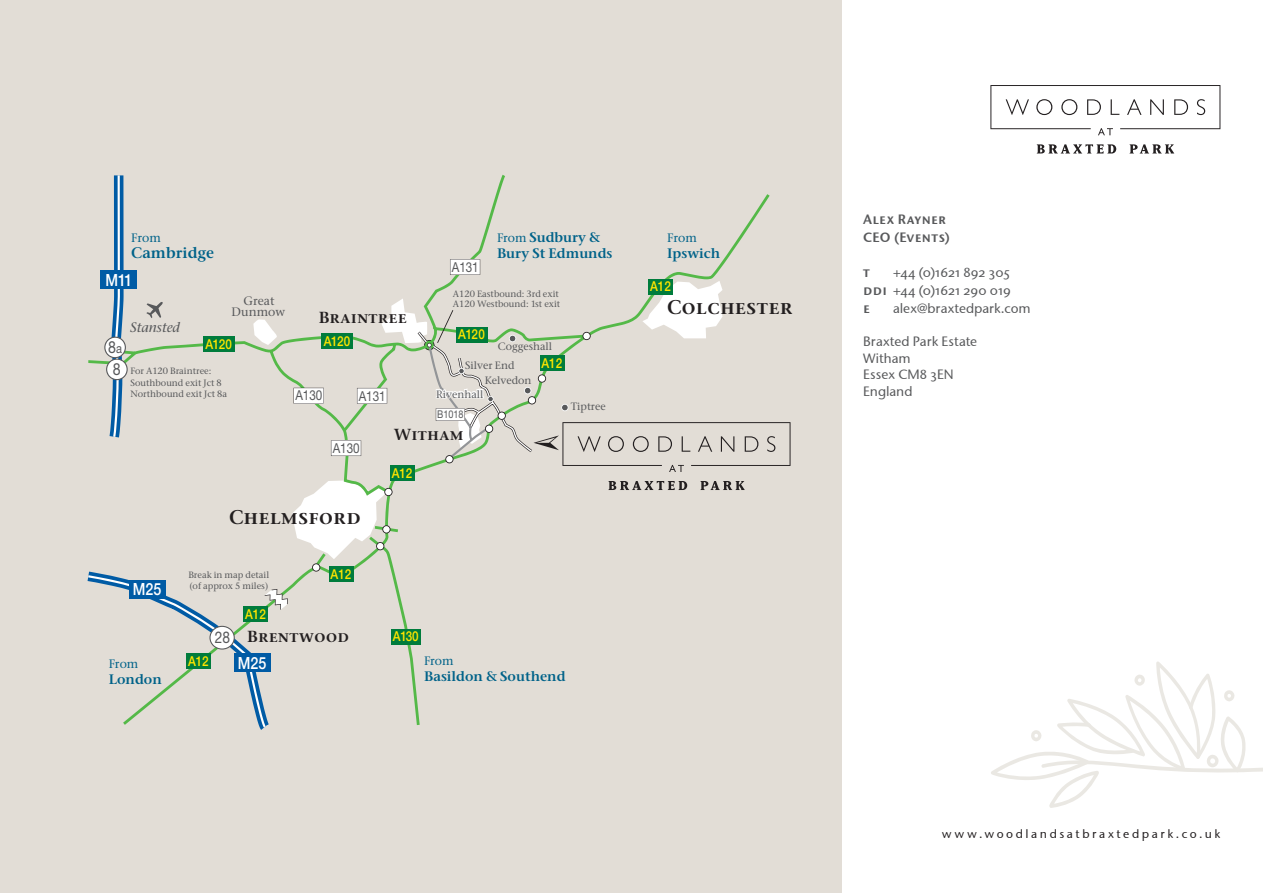
<style>
.page{position:relative;width:1263px;height:893px;background:#fff}
.page>*{position:absolute;margin:0;border:0;box-sizing:border-box;transform-origin:0 0}
.t1{font:19.8px "Stone Serif Sem SCITCTT Semi";color:#231f20}
.t2{font:500 16.8px "Helvetica Neue LT Std";color:#fff;scale:.85 1}
.t3{font:16.65px "Helvetica Neue LT Std";color:#58595b;scale:.85 1}
.t4{font:16.2px "Helvetica Neue LT Std";color:#58595b;scale:.85 1}
.t5{font:16.05px "Stone Serif Sem SCITCTT Semi";color:#231f20}
.t6{font:15.3px "Stone Serif Sem OSITCTT Semi";color:#006289}
.t7{font:13.65px/16px "Stone Serif Sem OSITCTT Semi";color:#006289}
.t8{font:500 13.65px "Helvetica Neue LT Std";color:#ffe500;scale:.85 1}
.t9{font:13.65px "Helvetica Neue LT Std";color:#58595b;scale:.85 1}
.t10{font:italic 13.65px "Stone Serif ITCTT Medium";color:#58595b}
.t11{font:13.5px/16.5px "Stone Sans OSITCTT Medium";color:#58595b;text-align:right}
.t12{font:13.5px/18px "Stone Sans Sem SCITCTT Semi";letter-spacing:.02em;color:#58595b}
.t13{font:12.15px "Stone Serif ITCTT Medium";color:#006289}
.t14{font:12.15px "Stone Serif ITCTT Medium";color:#58595b}
.t15{font:12px "Stone Sans OSITCTT Medium";letter-spacing:.215em;color:#231f20}
.t16{font:10.65px "Stone Serif ITCTT Medium";color:#58595b}
.t17{font:10.65px "Helvetica Neue LT Std";color:#58595b;scale:.85 1}
.t18{font:9.15px/11.4px "Stone Serif ITCTT Medium";color:#58595b}
.s1{font-family:"Stone Serif ITCTT Medium";font-size:12.15px}
.s2{font-size:13.05px}
.s3{font-family:"Stone Sans Sem SCITCTT Semi"}
</style>
<div class="page">
<div style="left:0;top:0;width:842px;height:893px;background:#e2ddd6"></div>
<svg style="left:269px;top:175px;width:501px;height:550px"></svg>
<svg style="left:88px;top:175px;width:178px;height:553px"></svg>
<div style="left:203px;top:336px;width:31px;height:16px;background:#007c3c"></div>
<div style="left:129px;top:580px;width:36px;height:18px;background:#005ba5"></div>
<svg style="left:209px;top:626px;width:26px;height:24px"></svg>
<div style="left:244px;top:606px;width:24px;height:16px;background:#007c3c"></div>
<div style="left:329px;top:566px;width:24px;height:15px;background:#007c3c"></div>
<div style="left:648px;top:279px;width:25px;height:15px;background:#007c3c"></div>
<svg style="left:292px;top:480px;width:101px;height:92px"></svg>
<div style="left:391px;top:629px;width:29px;height:15px;background:#007c3c"></div>
<div style="left:390px;top:465px;width:25px;height:15px;background:#007c3c"></div>
<svg style="left:104px;top:337px;width:24px;height:43px"></svg>
<svg style="left:294px;top:388px;width:30px;height:15px"></svg>
<div style="left:186px;top:653px;width:25px;height:16px;background:#007c3c"></div>
<div style="left:234px;top:654px;width:37px;height:18px;background:#005ba5"></div>
<div style="left:100px;top:270px;width:37px;height:19px;background:#005ba5"></div>
<svg style="left:450px;top:259px;width:30px;height:16px"></svg>
<svg style="left:146px;top:302px;width:17px;height:16px"></svg>
<svg style="left:265px;top:589px;width:23px;height:21px"></svg>
<div style="left:322px;top:333px;width:31px;height:15px;background:#007c3c"></div>
<svg style="left:331px;top:281px;width:459px;height:191px"></svg>
<svg style="left:608px;top:481px;width:79px;height:9px"></svg>
<svg style="left:700px;top:481px;width:45px;height:9px"></svg>
<svg style="left:991px;top:661px;width:272px;height:147px"></svg>
<svg style="left:990px;top:85px;width:230px;height:50px"></svg>
<svg style="left:1036px;top:144px;width:80px;height:9px"></svg>
<svg style="left:1129px;top:144px;width:45px;height:9px"></svg>
<h3 class="t13" style="left:131px;top:231px;width:31px">From</h3>
<h3 class="t6" style="left:131px;top:243px;width:84px">Cambridge</h3>
<h2 class="t2" style="left:105px;top:270px;width:33px">M11</h2>
<h3 class="t9" style="left:452px;top:259px;width:33px">A131</h3>
<h3 class="t7" style="left:497px;top:229px;width:117px"><span class="s1">From</span> Sudbury &amp;<br>Bury St Edmunds</h3>
<h3 class="t3" style="left:108px;top:337px;width:18px">8<span class="s2">a</span></h3>
<h3 class="t3" style="left:113px;top:359px;width:11px">8</h3>
<h3 class="t10" style="left:130px;top:319px;width:51px">Stansted</h3>
<p class="t18" style="left:453px;top:288px;width:107px">A120 Eastbound: 3rd exit</p>
<h3 class="t14" style="left:243px;top:293px;width:33px">Great</h3>
<p class="t18" style="left:453px;top:298px;width:109px">A120 Westbound: 1st exit</p>
<h3 class="t14" style="left:232px;top:304px;width:55px">Dunmow</h3>
<h3 class="t5" style="left:319px;top:308px;width:89px">Braintree</h3>
<h3 class="t8" style="left:205px;top:336px;width:33px">A120</h3>
<h3 class="t8" style="left:324px;top:332px;width:33px">A120</h3>
<h3 class="t8" style="left:458px;top:326px;width:33px">A120</h3>
<p class="t16" style="left:498px;top:340px;width:56px">Coggeshall</p>
<p class="t18" style="left:131px;top:365px;width:98px">For A120 Braintree:<br>Southbound exit Jct 8<br>Northbound exit Jct 8a</p>
<h3 class="t9" style="left:295px;top:387px;width:33px">A130</h3>
<h3 class="t9" style="left:359px;top:388px;width:33px">A131</h3>
<h3 class="t9" style="left:333px;top:440px;width:33px">A130</h3>
<p class="t16" style="left:465px;top:358px;width:51px">Silver End</p>
<p class="t16" style="left:436px;top:387px;width:49px">Rivenhall</p>
<p class="t16" style="left:485px;top:374px;width:48px">Kelvedon</p>
<p class="t17" style="left:437px;top:408px;width:33px">B1018</p>
<h3 class="t5" style="left:394px;top:424px;width:71px">Witham</h3>
<h3 class="t8" style="left:392px;top:465px;width:26px">A12</h3>
<h3 class="t8" style="left:541px;top:355px;width:26px">A12</h3>
<p class="t16" style="left:571px;top:400px;width:36px">Tiptree</p>
<h1 class="t1" style="left:229px;top:505px;width:133px">Chelmsford</h1>
<h2 class="t2" style="left:133px;top:579px;width:35px">M25</h2>
<p class="t18" style="left:188px;top:569px;width:82px;line-height:10.6px">Break in map detail (of approx 5 miles)</p>
<h3 class="t8" style="left:245px;top:606px;width:26px">A12</h3>
<h3 class="t8" style="left:331px;top:566px;width:26px">A12</h3>
<h3 class="t4" style="left:215px;top:628px;width:19px">28</h3>
<h3 class="t5" style="left:247px;top:626px;width:103px">Brentwood</h3>
<h3 class="t8" style="left:393px;top:628px;width:32px">A130</h3>
<h3 class="t13" style="left:109px;top:656px;width:31px">From</h3>
<h3 class="t7" style="left:109px;top:671px;width:54px">London</h3>
<h3 class="t8" style="left:188px;top:653px;width:26px">A12</h3>
<h2 class="t2" style="left:238px;top:653px;width:35px">M25</h2>
<h3 class="t13" style="left:424px;top:653px;width:31px">From</h3>
<h3 class="t7" style="left:424px;top:668px;width:143px">Basildon &amp; Southend</h3>
<h3 class="t13" style="left:667px;top:231px;width:31px">From</h3>
<h3 class="t7" style="left:667px;top:245px;width:55px">Ipswich</h3>
<h3 class="t8" style="left:650px;top:278px;width:26px">A12</h3>
<h1 class="t1" style="left:667px;top:294px;width:128px">Colchester</h1>
<h3 class="t12" style="left:863px;top:210px;width:88px">Alex Rayner<br>CEO (Events)</h3>
<h3 class="t12" style="left:863px;top:263px;width:8px">t</h3>
<h3 class="t11" style="left:863px;top:263px;width:149px;line-height:18px">+44 (0)1621 892 305<br><span class="s3">ddi</span> +44 (0)1621 290 019</h3>
<h3 class="t12" style="left:863px;top:299px;width:8px">e</h3>
<h3 class="t11" style="left:893px;top:300px;width:139px">alex@braxtedpark.com</h3>
<h3 class="t11" style="left:863px;top:333px;width:115px;text-align:left">Braxted Park Estate<br>Witham<br>Essex CM8 3EN<br>England</h3>
<h3 class="t15" style="left:942px;top:826px;width:280px">www.woodlandsatbraxtedpark.co.uk</h3>
</div>
